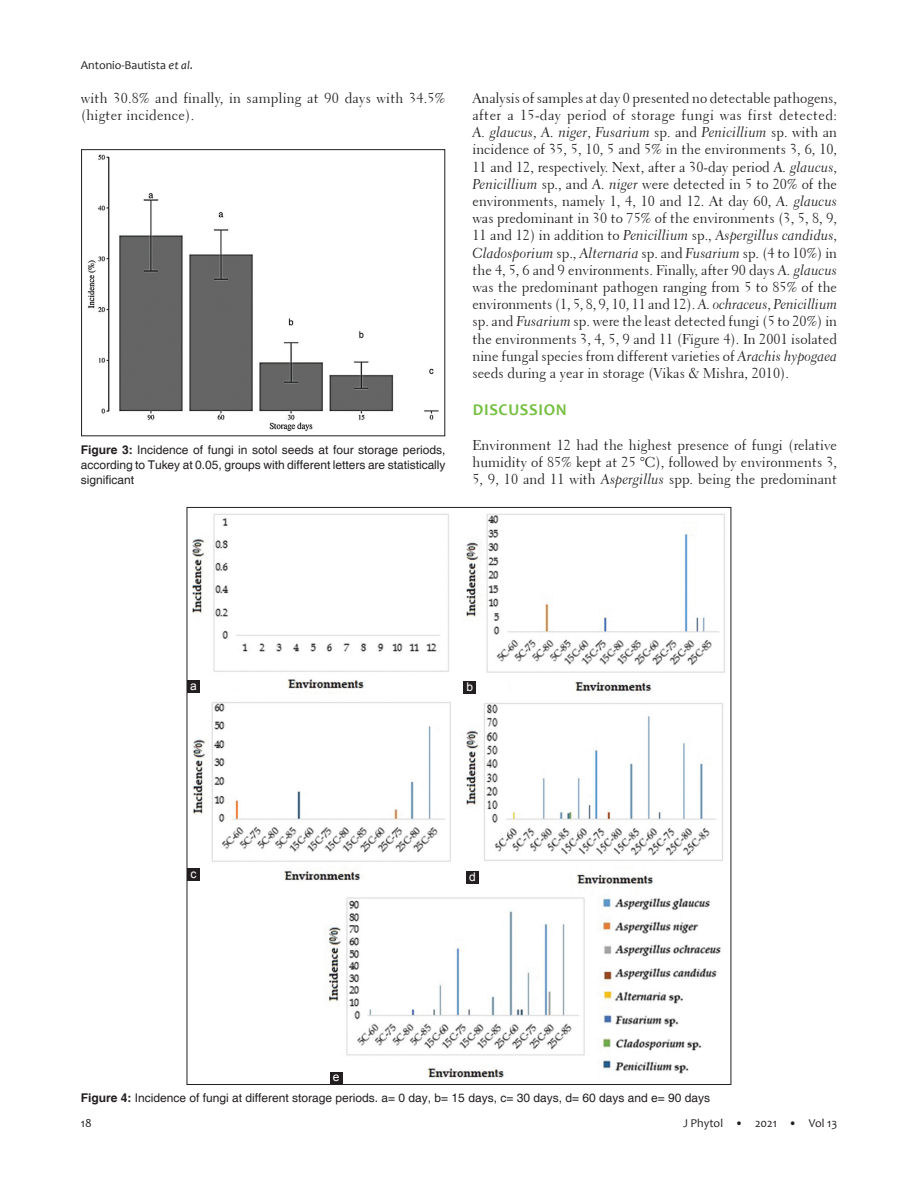
<style>
.page{position:relative;width:918px;height:1188px;background:#fff}
.page>*{position:absolute;margin:0;border:0;box-sizing:border-box;transform-origin:0 0}
.t1{font:700 16.5px "Candara";letter-spacing:.04em;color:#76c043}
.TX{font:14.25px/17.2px "Transitional 521 BT Roman A";color:#231f20;text-align:justify}
.FGC{font:12px/15px "Helvetica";color:#231f20;text-align:justify}
.RF{font:12px "Candara";color:#231f20}
.LABEL{font:12px "Arial";color:#fff}
.s1{font-style:italic}
.s2{font-family:"Transitional 521 BT Cursive A"}
.s3{font-weight:700}
</style>
<div class="page">
<img style="left:87px;top:154px;width:352px;height:277px">
<div style="left:81px;top:149px;width:364px;height:287px;border:1px solid #231f20"></div>
<img style="left:189px;top:513px;width:536px;height:565px">
<div style="left:187px;top:680px;width:13px;height:13px;background:#231f20"></div>
<div style="left:463px;top:681px;width:13px;height:13px;background:#231f20"></div>
<div style="left:187px;top:869px;width:13px;height:12px;background:#231f20"></div>
<div style="left:466px;top:871px;width:13px;height:13px;background:#231f20"></div>
<div style="left:330px;top:1072px;width:13px;height:13px;background:#231f20"></div>
<p class="RF" style="left:81px;top:58px;width:113px">Antonio-Bautista <span class="s1">et al</span>.</p>
<p class="TX" style="left:81px;top:89px;width:366px">with 30.8% and finally, in sampling at 90 days with 34.5% (higter incidence).</p>
<p class="TX" style="left:472px;top:89px;width:366px">Analysis of samples at day 0 presented no detectable pathogens, after a 15-day period of storage fungi was first detected:<br><span class="s2">A. glaucus</span>, <span class="s2">A. niger</span>, <span class="s2">Fusarium</span> sp. and <span class="s2">Penicillium</span> sp. with an incidence of 35, 5, 10, 5 and 5% in the environments 3, 6, 10, 11 and 12, respectively. Next, after a 30-day period <span class="s2">A. glaucus</span>, <span class="s2">Penicillium</span> sp., and <span class="s2">A. niger</span> were detected in 5 to 20% of the environments, namely 1, 4, 10 and 12. At day 60, <span class="s2">A. glaucus </span>was predominant in 30 to 75% of the environments (3, 5, 8, 9, 11 and 12) in addition to <span class="s2">Penicillium</span> sp., <span class="s2">Aspergillus candidus</span>, <span class="s2">Cladosporium</span> sp., <span class="s2">Alternaria</span> sp. and <span class="s2">Fusarium</span> sp. (4 to 10%) in the 4, 5, 6 and 9 environments. Finally, after 90 days <span class="s2">A. glaucus </span>was the predominant pathogen ranging from 5 to 85% of the environments (1, 5, 8, 9, 10, 11 and 12). <span class="s2">A. ochraceus</span>, <span class="s2">Penicillium </span>sp. and <span class="s2">Fusarium</span> sp. were the least detected fungi (5 to 20%) in the environments 3, 4, 5, 9 and 11 (Figure 4). In 2001 isolated nine fungal species from different varieties of <span class="s2">Arachis hypogaea </span>seeds during a year in storage (Vikas &amp; Mishra, 2010).</p>
<h1 class="t1" style="left:473px;top:399px;width:95px">DISCUSSION</h1>
<p class="TX" style="left:473px;top:436px;width:366px">Environment 12 had the highest presence of fungi (relative humidity of 85% kept at 25 °C), followed by environments 3, 5, 9, 10 and 11 with <span class="s2">Aspergillus</span> spp. being the predominant</p>
<p class="FGC" style="left:81px;top:442px;width:366px"><span class="s3">Figure 3:</span> Incidence of fungi in sotol seeds at four storage periods, according to Tukey at 0.05, groups with different letters are statistically significant</p>
<p class="LABEL" style="left:190px;top:678px;width:8px">a</p>
<p class="LABEL" style="left:466px;top:679px;width:8px">b</p>
<p class="LABEL" style="left:190px;top:866px;width:7px">c</p>
<p class="LABEL" style="left:469px;top:869px;width:8px">d</p>
<p class="LABEL" style="left:333px;top:1069px;width:8px">e</p>
<p class="FGC" style="left:81px;top:1091px;width:631px"><span class="s3">Figure 4:</span> Incidence of fungi at different storage periods. a= 0 day, b= 15 days, c= 30 days, d= 60 days and e= 90 days</p>
<p class="RF" style="left:81px;top:1115px;width:12px">18</p>
<p class="RF" style="left:683px;top:1115px;width:156px">J Phytol • 2021 • Vol 13</p>
</div>
